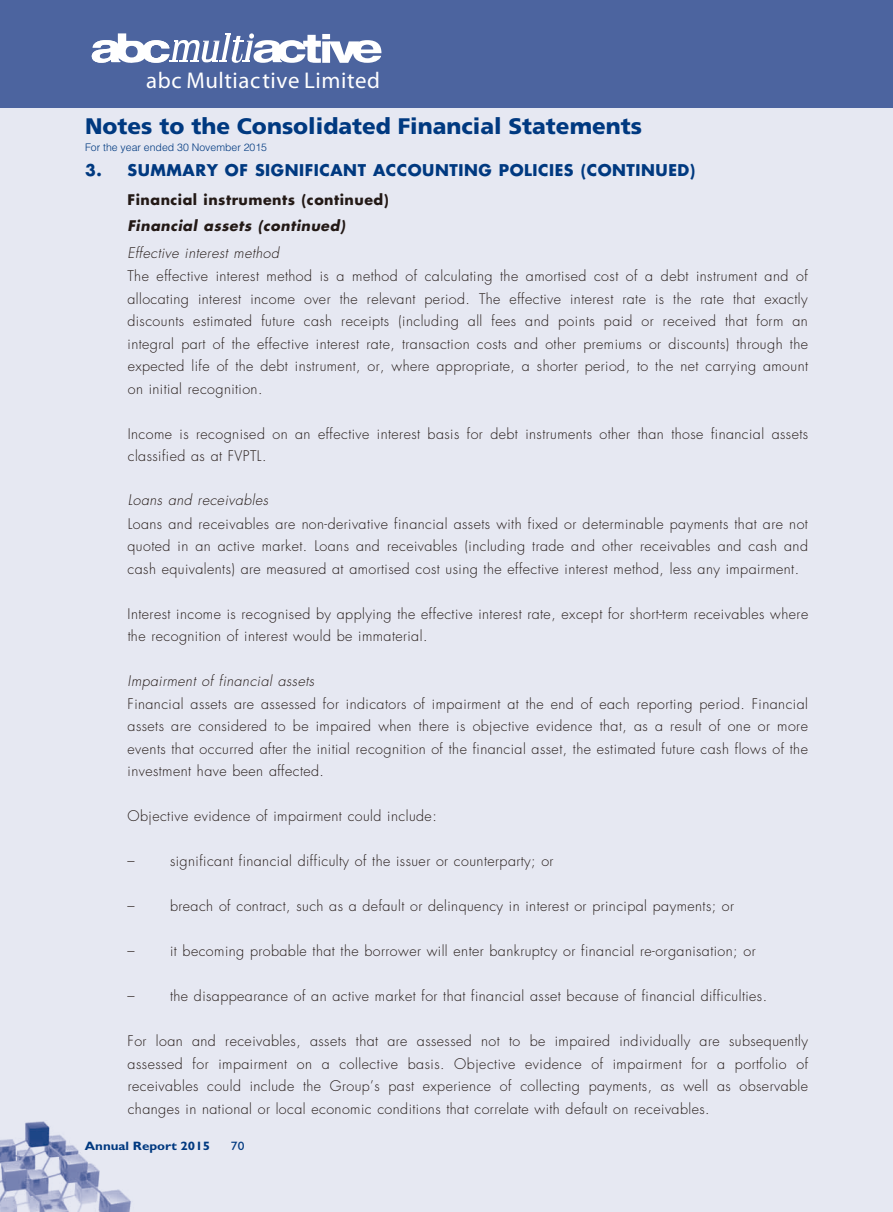
<style>
.page{position:relative;width:893px;height:1212px;background:#e6e8f2}
.page>*{position:absolute;margin:0;border:0;box-sizing:border-box;transform-origin:0 0}
.t1{font:22.8px "Myriad Pro";letter-spacing:.025em;color:#fff}
.t2{font:900 22.5px "Frutiger LT Std";color:#003980}
.t3{font:700 15.75px "Futura Std";letter-spacing:.035em;color:#003980}
.t4{font:300 14.25px/22.5px "Futura Std";letter-spacing:.03em;color:#231916;text-align:justify}
.t5{font:italic 300 14.25px "Futura Std";letter-spacing:.03em;color:#231916}
.t6{font:700 14.25px "Futura Std";letter-spacing:.035em;color:#231916}
.t7{font:italic 700 14.25px "Futura Std";letter-spacing:.035em;color:#231916}
.t8{font:700 12.15px "Gill Sans Std";color:#003980;scale:1.1 1}
.t9{font:12.15px "Gill Sans Std";color:#003980;scale:1.1 1}
.t10{font:300 10.5px "Helvetica LT Std";color:#003980}
</style>
<div class="page">
<div style="left:0;top:0;width:893px;height:107px;background:#4c649f"></div>
<img style="left:0;top:1121px;width:131px;height:91px">
<svg style="left:92px;top:33px;width:289px;height:30px"></svg>
<h1 class="t1" style="left:146px;top:66px;width:235px">abc Multiactive Limited</h1>
<h2 class="t2" style="left:85px;top:112px;width:559px">Notes to the Consolidated Financial Statements</h2>
<p class="t10" style="left:85px;top:140px;width:184px">For the year ended 30 November 2015</p>
<p class="t3" style="left:85px;top:159px;width:612px">3. SUMMARY OF SIGNIFICANT ACCOUNTING POLICIES (CONTINUED)</p>
<p class="t6" style="left:128px;top:190px;width:263px">Financial instruments (continued)</p>
<p class="t7" style="left:127px;top:216px;width:219px">Financial assets (continued)</p>
<p class="t5" style="left:127px;top:244px;width:153px">Effective interest method</p>
<p class="t4" style="left:127px;top:265px;width:682px">The effective interest method is a method of calculating the amortised cost of a debt instrument and of allocating interest income over the relevant period. The effective interest rate is the rate that exactly discounts estimated future cash receipts (including all fees and points paid or received that form an integral part of the effective interest rate, transaction costs and other premiums or discounts) through the expected life of the debt instrument, or, where appropriate, a shorter period, to the net carrying amount on initial recognition.</p>
<p class="t4" style="left:128px;top:423px;width:682px">Income is recognised on an effective interest basis for debt instruments other than those financial assets classified as at FVPTL.</p>
<p class="t5" style="left:128px;top:492px;width:142px">Loans and receivables</p>
<p class="t4" style="left:128px;top:513px;width:682px">Loans and receivables are non-derivative financial assets with fixed or determinable payments that are not quoted in an active market. Loans and receivables (including trade and other receivables and cash and cash equivalents) are measured at amortised cost using the effective interest method, less any impairment.</p>
<p class="t4" style="left:128px;top:603px;width:682px">Interest income is recognised by applying the effective interest rate, except for short-term receivables where the recognition of interest would be immaterial.</p>
<p class="t5" style="left:128px;top:672px;width:188px">Impairment of financial assets</p>
<p class="t4" style="left:128px;top:693px;width:682px">Financial assets are assessed for indicators of impairment at the end of each reporting period. Financial assets are considered to be impaired when there is objective evidence that, as a result of one or more events that occurred after the initial recognition of the financial asset, the estimated future cash flows of the investment have been affected.</p>
<p class="t4" style="left:128px;top:805px;width:311px">Objective evidence of impairment could include:</p>
<p class="t4" style="left:128px;top:850px;width:9px">–</p>
<p class="t4" style="left:170px;top:850px;width:385px">significant financial difficulty of the issuer or counterparty; or</p>
<p class="t4" style="left:128px;top:895px;width:9px">–</p>
<p class="t4" style="left:170px;top:895px;width:565px">breach of contract, such as a default or delinquency in interest or principal payments; or</p>
<p class="t4" style="left:128px;top:940px;width:9px">–</p>
<p class="t4" style="left:170px;top:940px;width:587px">it becoming probable that the borrower will enter bankruptcy or financial re-organisation; or</p>
<p class="t4" style="left:128px;top:985px;width:9px">–</p>
<p class="t4" style="left:170px;top:985px;width:598px">the disappearance of an active market for that financial asset because of financial difficulties.</p>
<p class="t4" style="left:128px;top:1030px;width:682px">For loan and receivables, assets that are assessed not to be impaired individually are subsequently assessed for impairment on a collective basis. Objective evidence of impairment for a portfolio of receivables could include the Group’s past experience of collecting payments, as well as observable changes in national or local economic conditions that correlate with default on receivables.</p>
<p class="t8" style="left:85px;top:1139px;width:115px">Annual Report 2015</p>
<p class="t9" style="left:231px;top:1139px;width:14px">70</p>
</div>
